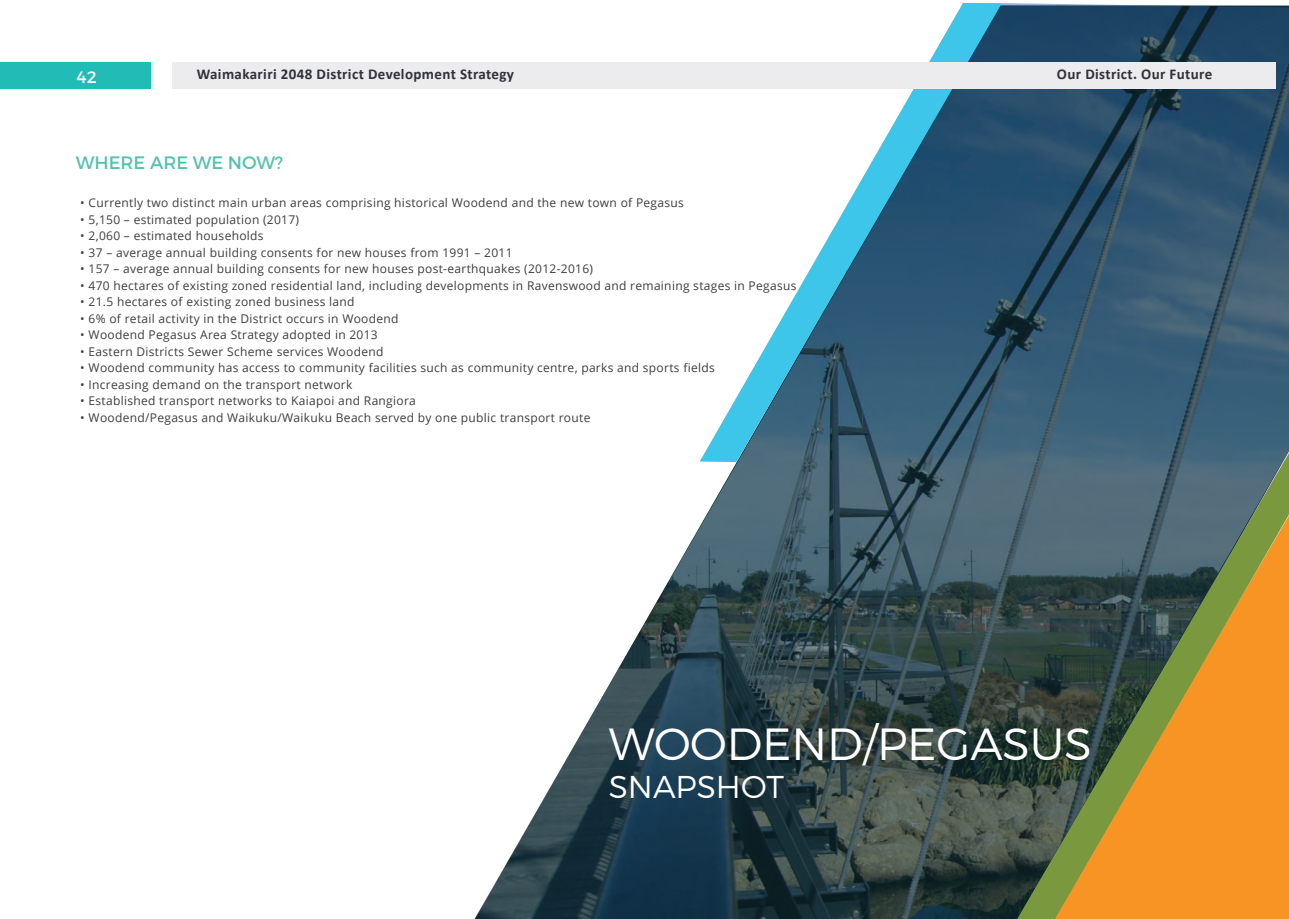
<style>
.page{position:relative;width:1289px;height:919px;background:#fff}
.page>*{position:absolute;margin:0;border:0;box-sizing:border-box;transform-origin:0 0}
.t1{font:300 45px "Montserrat";color:#fff}
.t2{font:300 31.5px "Montserrat";color:#fff}
.t3{font:18px "Montserrat";color:#57c1af}
.t4{font:16.5px "Montserrat";color:#fff}
.t5{font:700 15px "Calibri";letter-spacing:.025em;color:#2d323b}
.t6{font:12px "Open Sans";letter-spacing:.025em;color:#3e3e3f}
</style>
<div class="page">
<img style="left:475px;top:3px;width:813px;height:915px">
<div style="left:173px;top:62px;width:1103px;height:27px;background:#ececee"></div>
<div style="left:1px;top:62px;width:150px;height:27px;background:#22bcb6"></div>
<h3 class="t4" style="left:77px;top:67px;width:22px">42</h3>
<p class="t5" style="left:197px;top:65px;width:319px">Waimakariri 2048 District Development Strategy</p>
<p class="t5" style="left:1056px;top:65px;width:157px">Our District. Our Future</p>
<h3 class="t3" style="left:76px;top:152px;width:209px">WHERE ARE WE NOW?</h3>
<p class="t6" style="left:80px;top:195px;width:605px">• Currently two distinct main urban areas comprising historical Woodend and the new town of Pegasus</p>
<p class="t6" style="left:80px;top:211px;width:220px">• 5,150 – estimated population (2017)</p>
<p class="t6" style="left:80px;top:228px;width:185px">• 2,060 – estimated households</p>
<p class="t6" style="left:80px;top:244px;width:434px">• 37 – average annual building consents for new houses from 1991 – 2011</p>
<p class="t6" style="left:80px;top:261px;width:514px">• 157 – average annual building consents for new houses post-earthquakes (2012-2016)</p>
<p class="t6" style="left:80px;top:277px;width:717px">• 470 hectares of existing zoned residential land, including developments in Ravenswood and remaining stages in Pegasus</p>
<p class="t6" style="left:80px;top:294px;width:276px">• 21.5 hectares of existing zoned business land</p>
<p class="t6" style="left:80px;top:310px;width:320px">• 6% of retail activity in the District occurs in Woodend</p>
<p class="t6" style="left:80px;top:327px;width:299px">• Woodend Pegasus Area Strategy adopted in 2013</p>
<p class="t6" style="left:80px;top:343px;width:305px">• Eastern Districts Sewer Scheme services Woodend</p>
<p class="t6" style="left:80px;top:360px;width:636px">• Woodend community has access to community facilities such as community centre, parks and sports fields</p>
<p class="t6" style="left:80px;top:376px;width:274px">• Increasing demand on the transport network</p>
<p class="t6" style="left:80px;top:393px;width:337px">• Established transport networks to Kaiapoi and Rangiora</p>
<p class="t6" style="left:80px;top:409px;width:512px">• Woodend/Pegasus and Waikuku/Waikuku Beach served by one public transport route</p>
<h1 class="t1" style="left:608px;top:716px;width:485px">WOODEND/PEGASUS</h1>
<h2 class="t2" style="left:608px;top:767px;width:177px">SNAPSHOT</h2>
</div>
